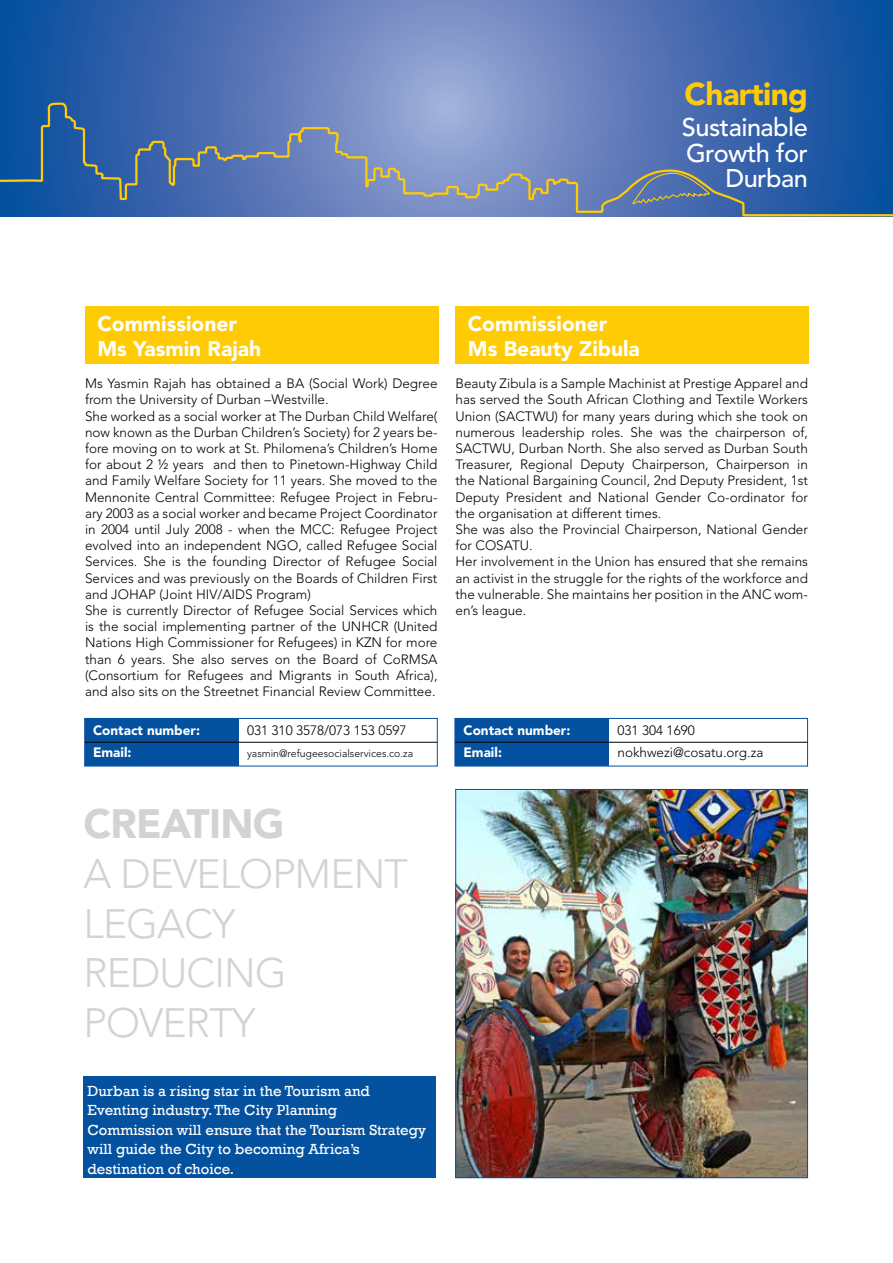
<style>
.page{position:relative;width:893px;height:1263px;background:#fff}
.page>*{position:absolute;margin:0;border:0;box-sizing:border-box;transform-origin:0 0}
.t1{font:300 40.65px/49.7px "Avenir";letter-spacing:-.02em;color:#d1d3d4}
.t2{font:900 40.65px "Avenir";letter-spacing:-.02em;color:#d1d3d4}
.t3{font:900 31.35px "Avenir";letter-spacing:-.02em;color:#ffcb05}
.t4{font:500 25.35px/25.5px "Avenir";letter-spacing:-.02em;color:#fff;text-align:right}
.t5{font:900 21px/25.2px "Avenir";color:#fff}
.t6{font:15px/19.5px "Rockwell";color:#fff}
.t7{font:300 13.5px/16.2px "Avenir";color:#000}
.t8{font:900 13.5px "Avenir";color:#fff}
.t9{font:300 10.5px "Avenir";color:#000}
</style>
<div class="page">
<div style="left:85px;top:718px;width:153px;height:48px;background:#0451a0"></div>
<div style="left:84px;top:718px;width:353px;height:48px;border:1px solid #0451a0"></div>
<hr style="left:85px;top:742px;width:352px;height:1px;background:#000">
<div style="left:455px;top:718px;width:154px;height:48px;background:#0451a0"></div>
<div style="left:455px;top:718px;width:353px;height:48px;border:1px solid #0451a0"></div>
<hr style="left:455px;top:742px;width:352px;height:1px;background:#000">
<div style="left:85px;top:306px;width:354px;height:58px;background:#ffcb05"></div>
<div style="left:455px;top:306px;width:354px;height:58px;background:#ffcb05"></div>
<svg style="left:0;top:0;width:893px;height:101px;background:#4d72b4"></svg>
<svg style="left:0;top:101px;width:893px;height:116px;background:#5375af"></svg>
<svg style="left:631px;top:172px;width:80px;height:33px;background:#667a98"></svg>
<img style="left:457px;top:791px;width:349px;height:385px">
<div style="left:455px;top:789px;width:353px;height:389px;border:1px solid #0451a0"></div>
<div style="left:84px;top:1077px;width:352px;height:101px;background:#0451a0"></div>
<h2 class="t3" style="left:684px;top:75px;width:125px">Charting</h2>
<h3 class="t4" style="left:682px;top:115px;width:128px">Sustainable<br>Growth for<br>Durban</h3>
<h3 class="t5" style="left:97px;top:311px;width:165px">Commissioner<br>Ms Yasmin Rajah</h3>
<p class="t7" style="left:85px;top:375px;width:354px">Ms Yasmin Rajah has obtained a BA (Social Work) Degree from the University of Durban –Westville.<br>She worked as a social worker at The Durban Child Welfare( now known as the Durban Children’s Society) for 2 years be&shy;fore moving on to work at St. Philomena’s Children’s Home for about 2 ½ years and then to Pinetown-Highway Child and Family Welfare Society for 11 years. She moved to the Mennonite Central Committee: Refugee Project in Febru&shy;ary 2003 as a social worker and became Project Coordinator in 2004 until July 2008 - when the MCC: Refugee Project evolved into an independent NGO, called Refugee Social Services. She is the founding Director of Refugee Social Services and was previously on the Boards of Children First and JOHAP (Joint HIV/AIDS Program)<br>She is currently Director of Refugee Social Services which is the social implementing partner of the UNHCR (United Nations High Commissioner for Refugees) in KZN for more than 6 years. She also serves on the Board of CoRMSA (Consortium for Refugees and Migrants in South Africa), and also sits on the Streetnet Financial Review Committee.</p>
<p class="t8" style="left:93px;top:722px;width:108px">Contact number:</p>
<p class="t7" style="left:247px;top:722px;width:161px">031 310 3578/073 153 0597</p>
<p class="t8" style="left:93px;top:744px;width:40px">Email:</p>
<p class="t9" style="left:247px;top:747px;width:168px">yasmin@refugeesocialservices.co.za</p>
<h3 class="t5" style="left:468px;top:311px;width:173px">Commissioner<br>Ms Beauty Zibula</h3>
<p class="t7" style="left:455px;top:375px;width:354px">Beauty Zibula is a Sample Machinist at Prestige Apparel and has served the South African Clothing and Textile Workers Union (SACTWU) for many years during which she took on numerous leadership roles. She was the chairperson of, SACTWU, Durban North. She also served as Durban South Treasurer, Regional Deputy Chairperson, Chairperson in the National Bargaining Council, 2nd Deputy President, 1st Deputy President and National Gender Co-ordinator for the organisation at different times.<br>She was also the Provincial Chairperson, National Gender for COSATU.<br>Her involvement in the Union has ensured that she remains an activist in the struggle for the rights of the workforce and the vulnerable. She maintains her position in the ANC wom&shy;en’s league.</p>
<p class="t8" style="left:463px;top:722px;width:108px">Contact number:</p>
<p class="t7" style="left:617px;top:722px;width:79px">031 304 1690</p>
<p class="t8" style="left:463px;top:744px;width:40px">Email:</p>
<p class="t7" style="left:617px;top:744px;width:147px">nokhwezi@cosatu.org.za</p>
<h1 class="t2" style="left:84px;top:799px;width:202px">CREATING</h1>
<h1 class="t1" style="left:84px;top:849px;width:326px">A DEVELOPMENT<br>LEGACY<br>REDUCING<br>POVERTY</h1>
<p class="t6" style="left:88px;top:1081px;width:340px">Durban is a rising star in the Tourism and Eventing industry. The City Planning Commission will ensure that the Tourism Strategy will guide the City to becoming Africa’s destination of choice.</p>
</div>
